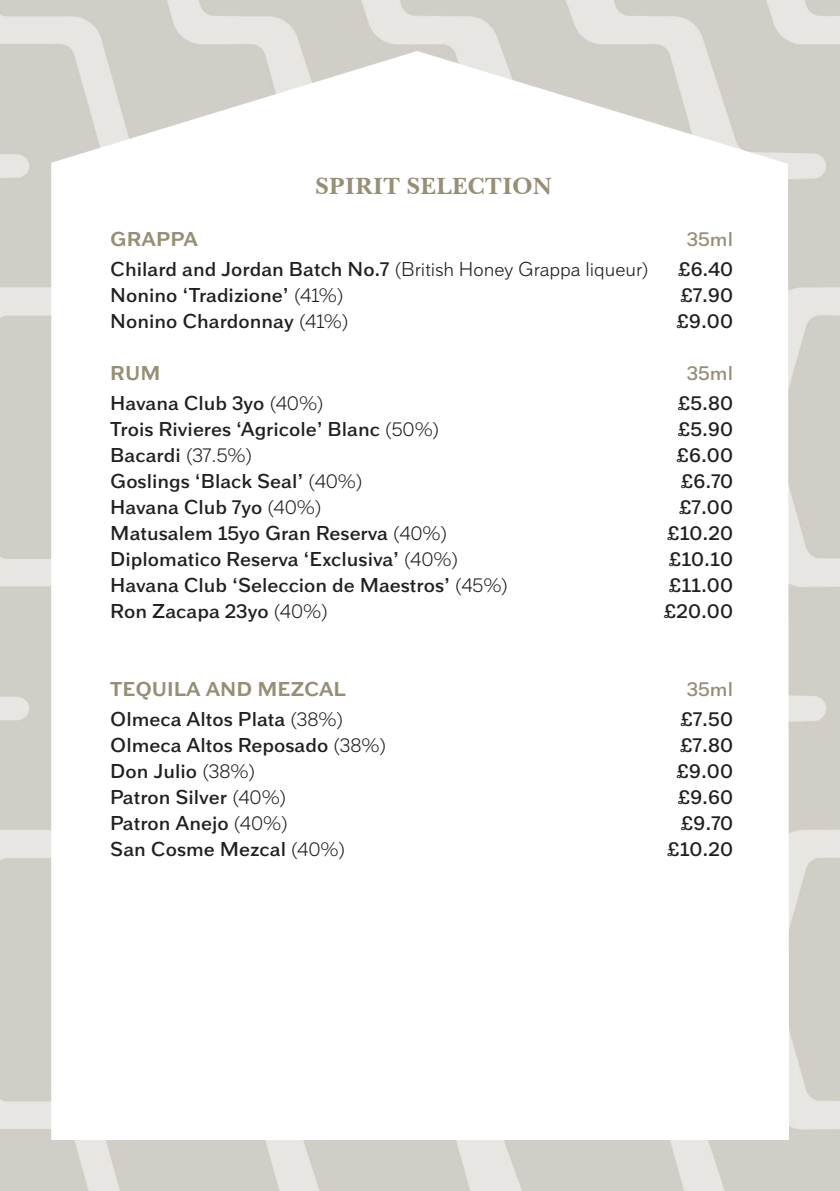
<style>
.page{position:relative;width:840px;height:1191px;background:#fff}
.page>*{position:absolute;margin:0;border:0;box-sizing:border-box;transform-origin:0 0}
.t1{font:700 24px "Baskerville BT";color:#968f76}
.t2{font:600 20px "Armitage";color:#231f20}
.t3{font:300 20px "Armitage";color:#231f20}
.t4{font:700 20px "Armitage";color:#968f76}
.t5{font:600 20px "Armitage";color:#968f76}
.s1{font-weight:600}
.s2{font-weight:300}
</style>
<div class="page">
<img style="left:0;top:0;width:839px;height:1191px">
<img style="left:51px;top:51px;width:737px;height:1088px">
<p class="t1" style="left:315px;top:171px;width:238px">SPIRIT SELECTION</p>
<p class="t4" style="left:110px;top:227px;width:89px">GRAPPA</p>
<p class="t5" style="left:686px;top:227px;width:48px">35ml</p>
<p class="t3" style="left:110px;top:257px;width:540px"><span class="s1">Chilard and Jordan Batch No.7</span> (British Honey Grappa liqueur)</p>
<p class="t2" style="left:678px;top:257px;width:56px">£6.40</p>
<p class="t2" style="left:110px;top:283px;width:235px">Nonino ‘Tradizione’ <span class="s2">(41%)</span></p>
<p class="t2" style="left:680px;top:283px;width:54px">£7.90</p>
<p class="t2" style="left:110px;top:309px;width:240px">Nonino Chardonnay <span class="s2">(41%)</span></p>
<p class="t2" style="left:676px;top:309px;width:58px">£9.00</p>
<p class="t4" style="left:110px;top:361px;width:52px">RUM</p>
<p class="t5" style="left:686px;top:361px;width:48px">35ml</p>
<p class="t2" style="left:110px;top:391px;width:215px">Havana Club 3yo <span class="s2">(40%)</span></p>
<p class="t2" style="left:677px;top:391px;width:56px">£5.80</p>
<p class="t2" style="left:110px;top:417px;width:330px">Trois Rivieres ‘Agricole’ Blanc <span class="s2">(50%)</span></p>
<p class="t2" style="left:677px;top:417px;width:56px">£5.90</p>
<p class="t2" style="left:110px;top:443px;width:143px">Bacardi <span class="s2">(37.5%)</span></p>
<p class="t2" style="left:676px;top:443px;width:58px">£6.00</p>
<p class="t2" style="left:110px;top:469px;width:254px">Goslings ‘Black Seal’ <span class="s2">(40%)</span></p>
<p class="t2" style="left:681px;top:469px;width:53px">£6.70</p>
<p class="t2" style="left:110px;top:495px;width:213px">Havana Club 7yo <span class="s2">(40%)</span></p>
<p class="t2" style="left:679px;top:495px;width:55px">£7.00</p>
<p class="t2" style="left:110px;top:521px;width:338px">Matusalem 15yo Gran Reserva <span class="s2">(40%)</span></p>
<p class="t2" style="left:667px;top:521px;width:67px">£10.20</p>
<p class="t2" style="left:110px;top:547px;width:349px">Diplomatico Reserva ‘Exclusiva’ <span class="s2">(40%)</span></p>
<p class="t2" style="left:669px;top:547px;width:65px">£10.10</p>
<p class="t2" style="left:110px;top:573px;width:399px">Havana Club ‘Seleccion de Maestros’ <span class="s2">(45%)</span></p>
<p class="t2" style="left:669px;top:573px;width:65px">£11.00</p>
<p class="t2" style="left:110px;top:599px;width:219px">Ron Zacapa 23yo <span class="s2">(40%)</span></p>
<p class="t2" style="left:663px;top:599px;width:70px">£20.00</p>
<p class="t4" style="left:110px;top:677px;width:237px">TEQUILA AND MEZCAL</p>
<p class="t5" style="left:686px;top:677px;width:48px">35ml</p>
<p class="t2" style="left:110px;top:707px;width:234px">Olmeca Altos Plata <span class="s2">(38%)</span></p>
<p class="t2" style="left:680px;top:707px;width:54px">£7.50</p>
<p class="t2" style="left:110px;top:733px;width:277px">Olmeca Altos Reposado <span class="s2">(38%)</span></p>
<p class="t2" style="left:680px;top:733px;width:54px">£7.80</p>
<p class="t2" style="left:110px;top:759px;width:146px">Don Julio <span class="s2">(38%)</span></p>
<p class="t2" style="left:676px;top:759px;width:58px">£9.00</p>
<p class="t2" style="left:110px;top:785px;width:178px">Patron Silver <span class="s2">(40%)</span></p>
<p class="t2" style="left:677px;top:785px;width:56px">£9.60</p>
<p class="t2" style="left:110px;top:811px;width:179px">Patron Anejo <span class="s2">(40%)</span></p>
<p class="t2" style="left:681px;top:811px;width:53px">£9.70</p>
<p class="t2" style="left:110px;top:837px;width:236px">San Cosme Mezcal <span class="s2">(40%)</span></p>
<p class="t2" style="left:667px;top:837px;width:67px">£10.20</p>
</div>
